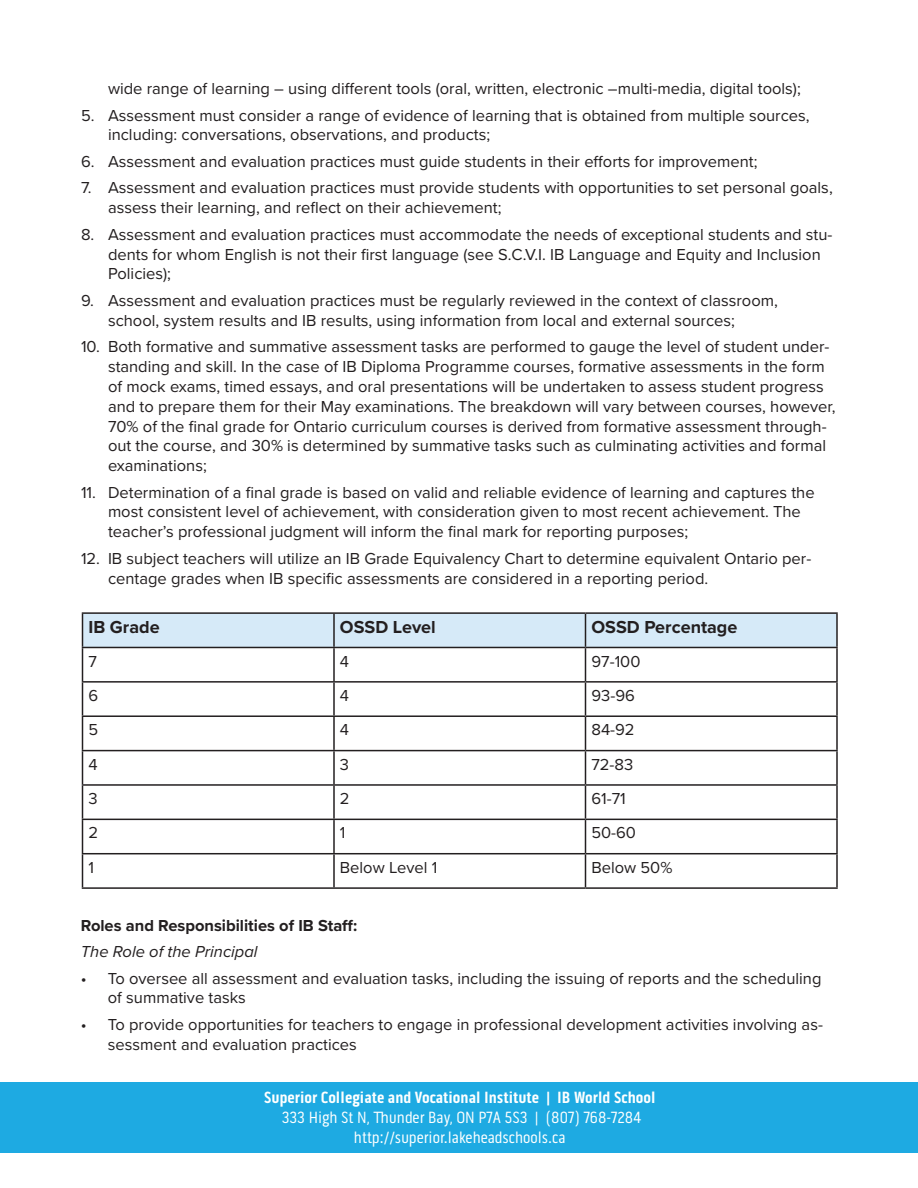
<style>
.page{position:relative;width:918px;height:1188px;background:#fff}
.page>*{position:absolute;margin:0;border:0;box-sizing:border-box;transform-origin:0 0}
.t1{font:700 18px "Proxima Nova";color:#231f20}
.t2{font:16.65px/20px "Pill Gothic 300 mg";color:#fff;text-align:center}
.t3{font:700 16.65px "Pill Gothic 300 mg";color:#fff}
.t4{font:16.5px/19.8px "Proxima Nova";color:#231f20}
.t5{font:700 16.5px "Proxima Nova";color:#231f20}
.t6{font:italic 16.5px "Proxima Nova";color:#231f20}
</style>
<div class="page">
<div style="left:0;top:1082px;width:918px;height:71px;background:#1eaae2"></div>
<div style="left:83px;top:614px;width:753px;height:33px;background:#d6eaf8"></div>
<hr style="left:82px;top:612px;width:252px;height:2px;background:#231f20">
<hr style="left:82px;top:614px;width:1px;height:33px;background:#231f20">
<hr style="left:334px;top:612px;width:252px;height:2px;background:#231f20">
<hr style="left:333px;top:614px;width:2px;height:33px;background:#231f20">
<hr style="left:585px;top:612px;width:253px;height:2px;background:#231f20">
<hr style="left:585px;top:614px;width:1px;height:33px;background:#231f20">
<hr style="left:836px;top:614px;width:2px;height:33px;background:#231f20">
<hr style="left:82px;top:647px;width:252px;height:1px;background:#231f20">
<hr style="left:82px;top:648px;width:1px;height:33px;background:#231f20">
<hr style="left:334px;top:647px;width:252px;height:1px;background:#231f20">
<hr style="left:333px;top:648px;width:2px;height:33px;background:#231f20">
<hr style="left:585px;top:647px;width:253px;height:1px;background:#231f20">
<hr style="left:585px;top:648px;width:1px;height:33px;background:#231f20">
<hr style="left:836px;top:648px;width:2px;height:33px;background:#231f20">
<hr style="left:82px;top:681px;width:252px;height:2px;background:#231f20">
<hr style="left:82px;top:683px;width:1px;height:32px;background:#231f20">
<hr style="left:334px;top:681px;width:252px;height:2px;background:#231f20">
<hr style="left:333px;top:683px;width:2px;height:32px;background:#231f20">
<hr style="left:585px;top:681px;width:253px;height:2px;background:#231f20">
<hr style="left:585px;top:683px;width:1px;height:32px;background:#231f20">
<hr style="left:836px;top:683px;width:2px;height:32px;background:#231f20">
<hr style="left:82px;top:715px;width:252px;height:2px;background:#231f20">
<hr style="left:82px;top:717px;width:1px;height:33px;background:#231f20">
<hr style="left:334px;top:715px;width:252px;height:2px;background:#231f20">
<hr style="left:333px;top:717px;width:2px;height:33px;background:#231f20">
<hr style="left:585px;top:715px;width:253px;height:2px;background:#231f20">
<hr style="left:585px;top:717px;width:1px;height:33px;background:#231f20">
<hr style="left:836px;top:717px;width:2px;height:33px;background:#231f20">
<hr style="left:82px;top:750px;width:252px;height:1px;background:#231f20">
<hr style="left:82px;top:751px;width:1px;height:33px;background:#231f20">
<hr style="left:334px;top:750px;width:252px;height:1px;background:#231f20">
<hr style="left:333px;top:751px;width:2px;height:33px;background:#231f20">
<hr style="left:585px;top:750px;width:253px;height:1px;background:#231f20">
<hr style="left:585px;top:751px;width:1px;height:33px;background:#231f20">
<hr style="left:836px;top:751px;width:2px;height:33px;background:#231f20">
<hr style="left:82px;top:784px;width:252px;height:2px;background:#231f20">
<hr style="left:82px;top:786px;width:1px;height:33px;background:#231f20">
<hr style="left:334px;top:784px;width:252px;height:2px;background:#231f20">
<hr style="left:333px;top:786px;width:2px;height:33px;background:#231f20">
<hr style="left:585px;top:784px;width:253px;height:2px;background:#231f20">
<hr style="left:585px;top:786px;width:1px;height:33px;background:#231f20">
<hr style="left:836px;top:786px;width:2px;height:33px;background:#231f20">
<hr style="left:82px;top:819px;width:252px;height:1px;background:#231f20">
<hr style="left:82px;top:820px;width:1px;height:33px;background:#231f20">
<hr style="left:334px;top:819px;width:252px;height:1px;background:#231f20">
<hr style="left:333px;top:820px;width:2px;height:33px;background:#231f20">
<hr style="left:585px;top:819px;width:253px;height:1px;background:#231f20">
<hr style="left:585px;top:820px;width:1px;height:33px;background:#231f20">
<hr style="left:836px;top:820px;width:2px;height:33px;background:#231f20">
<hr style="left:82px;top:853px;width:252px;height:1px;background:#231f20">
<hr style="left:82px;top:854px;width:1px;height:33px;background:#231f20">
<hr style="left:334px;top:853px;width:252px;height:1px;background:#231f20">
<hr style="left:333px;top:854px;width:2px;height:33px;background:#231f20">
<hr style="left:585px;top:853px;width:253px;height:1px;background:#231f20">
<hr style="left:585px;top:854px;width:1px;height:33px;background:#231f20">
<hr style="left:836px;top:854px;width:2px;height:33px;background:#231f20">
<hr style="left:82px;top:887px;width:252px;height:2px;background:#231f20">
<hr style="left:334px;top:887px;width:252px;height:2px;background:#231f20">
<hr style="left:585px;top:887px;width:253px;height:2px;background:#231f20">
<p class="t4" style="left:108px;top:78px;width:694px">wide range of learning – using different tools (oral, written, electronic –multi-media, digital tools);</p>
<p class="t4" style="left:108px;top:104px;width:703px;text-indent:-27px">5. Assessment must consider a range of evidence of learning that is obtained from multiple sources, including: conversations, observations, and products;</p>
<p class="t4" style="left:81px;top:151px;width:678px">6. Assessment and evaluation practices must guide students in their efforts for improvement;</p>
<p class="t4" style="left:108px;top:177px;width:726px;text-indent:-27px">7. Assessment and evaluation practices must provide students with opportunities to set personal goals, assess their learning, and reflect on their achievement;</p>
<p class="t4" style="left:108px;top:224px;width:726px;text-indent:-27px">8. Assessment and evaluation practices must accommodate the needs of exceptional students and stu&shy;dents for whom English is not their first language (see S.C.V.I. IB Language and Equity and Inclusion<br>Policies);</p>
<p class="t4" style="left:108px;top:290px;width:671px;text-indent:-27px">9. Assessment and evaluation practices must be regularly reviewed in the context of classroom, school, system results and IB results, using information from local and external sources;</p>
<p class="t4" style="left:108px;top:336px;width:729px;text-indent:-27px">10. Both formative and summative assessment tasks are performed to gauge the level of student under&shy;standing and skill. In the case of IB Diploma Programme courses, formative assessments in the form of mock exams, timed essays, and oral presentations will be undertaken to assess student progress and to prepare them for their May examinations. The breakdown will vary between courses, however, 70% of the final grade for Ontario curriculum courses is derived from formative assessment through&shy;out the course, and 30% is determined by summative tasks such as culminating activities and formal examinations;</p>
<p class="t4" style="left:108px;top:482px;width:708px;text-indent:-27px">11. Determination of a final grade is based on valid and reliable evidence of learning and captures the most consistent level of achievement, with consideration given to most recent achievement. The teacher’s professional judgment will inform the final mark for reporting purposes;</p>
<p class="t4" style="left:108px;top:548px;width:705px;text-indent:-27px">12. IB subject teachers will utilize an IB Grade Equivalency Chart to determine equivalent Ontario per&shy;centage grades when IB specific assessments are considered in a reporting period.</p>
<p class="t1" style="left:88px;top:614px;width:73px">IB Grade</p>
<p class="t1" style="left:340px;top:614px;width:97px">OSSD Level</p>
<p class="t1" style="left:591px;top:614px;width:147px">OSSD Percentage</p>
<p class="t4" style="left:88px;top:650px;width:10px">7</p>
<p class="t4" style="left:340px;top:650px;width:11px">4</p>
<p class="t4" style="left:591px;top:650px;width:50px">97-100</p>
<p class="t4" style="left:88px;top:685px;width:11px">6</p>
<p class="t4" style="left:340px;top:685px;width:11px">4</p>
<p class="t4" style="left:591px;top:685px;width:45px">93-96</p>
<p class="t4" style="left:88px;top:719px;width:11px">5</p>
<p class="t4" style="left:340px;top:719px;width:11px">4</p>
<p class="t4" style="left:591px;top:719px;width:45px">84-92</p>
<p class="t4" style="left:88px;top:754px;width:11px">4</p>
<p class="t4" style="left:340px;top:754px;width:11px">3</p>
<p class="t4" style="left:591px;top:754px;width:43px">72-83</p>
<p class="t4" style="left:88px;top:788px;width:11px">3</p>
<p class="t4" style="left:340px;top:788px;width:11px">2</p>
<p class="t4" style="left:591px;top:788px;width:36px">61-71</p>
<p class="t4" style="left:88px;top:822px;width:11px">2</p>
<p class="t4" style="left:340px;top:822px;width:7px">1</p>
<p class="t4" style="left:591px;top:822px;width:46px">50-60</p>
<p class="t4" style="left:88px;top:857px;width:7px">1</p>
<p class="t4" style="left:340px;top:857px;width:99px">Below Level 1</p>
<p class="t4" style="left:591px;top:857px;width:83px">Below 50%</p>
<p class="t5" style="left:81px;top:913px;width:278px">Roles and Responsibilities of IB Staff:</p>
<p class="t6" style="left:81px;top:939px;width:178px">The Role of the Principal</p>
<p class="t4" style="left:108px;top:968px;width:715px;text-indent:-27px">• To oversee all assessment and evaluation tasks, including the issuing of reports and the scheduling of summative tasks</p>
<p class="t4" style="left:108px;top:1014px;width:717px;text-indent:-27px">• To provide opportunities for teachers to engage in professional development activities involving as&shy;sessment and evaluation practices</p>
<p class="t3" style="left:264px;top:1088px;width:393px">Superior Collegiate and Vocational Institute | IB World School</p>
<p class="t2" style="left:282px;top:1108px;width:361px">333 High St N, Thunder Bay, ON P7A 5S3 | (807) 768-7284 http://superior.lakeheadschools.ca</p>
</div>
